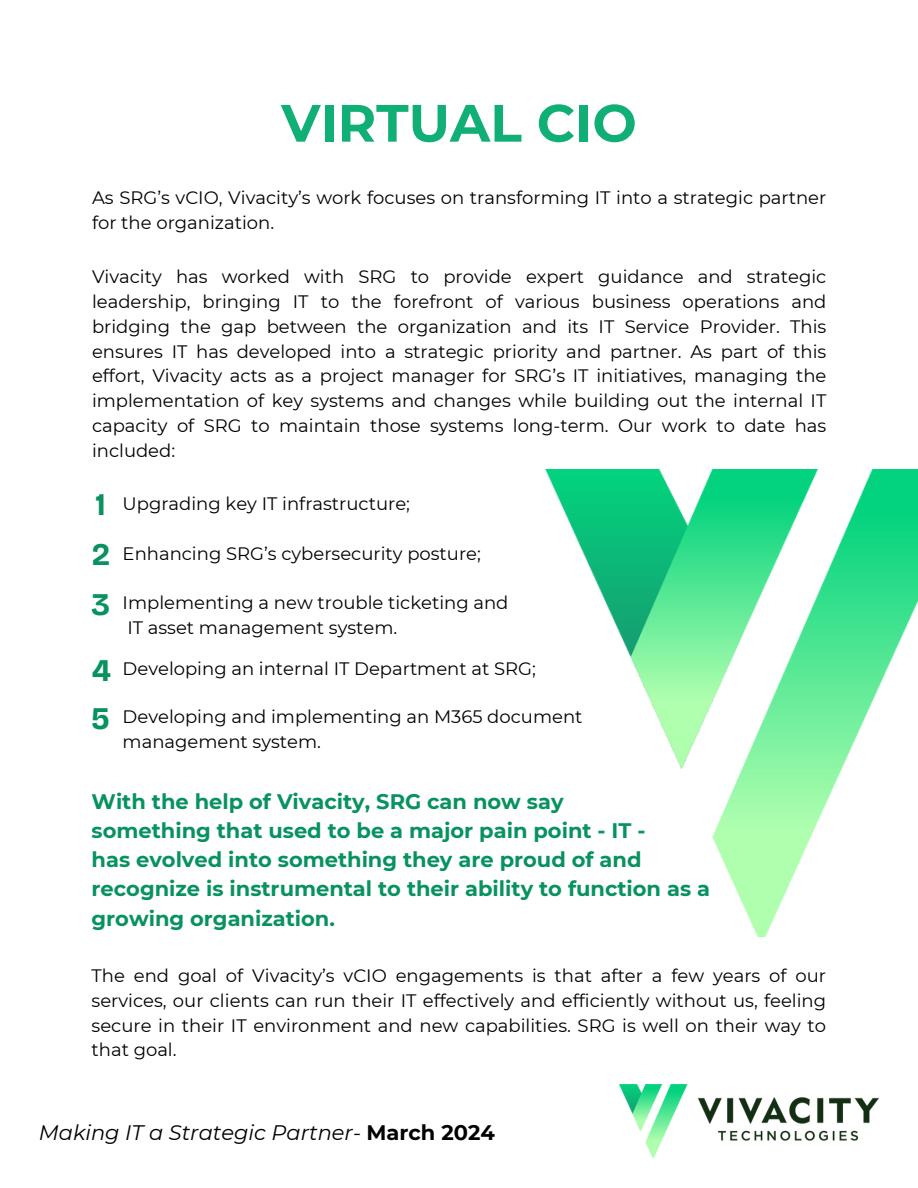
<style>
.page{position:relative;width:918px;height:1188px;background:#fff}
.page>*{position:absolute;margin:0;border:0;box-sizing:border-box;transform-origin:0 0}
.t1{font:700 52.5px "Montserrat";color:#10af75}
.t2{font:700 31.5px "Bricolage Grotesque 36 pt";color:#07925f}
.t3{font:700 21px/29.2px "Montserrat";color:#07925f}
.t4{font:italic 21px "Montserrat";color:#000}
.t5{font:18px/24.8px "Montserrat";color:#000}
.s1{font-weight:700;font-style:normal}
</style>
<div class="page">
<img style="left:620px;top:1084px;width:258px;height:73px">
<img style="left:546px;top:469px;width:372px;height:467px">
<p class="t1" style="left:281px;top:91px;width:357px">VIRTUAL CIO</p>
<p class="t5" style="left:92px;top:185px;width:736px">As SRG’s vCIO, Vivacity’s work focuses on transforming IT into a strategic partner for the organization.</p>
<p class="t5" style="left:92px;top:265px;width:736px;text-align:justify">Vivacity has worked with SRG to provide expert guidance and strategic leadership, bringing IT to the forefront of various business operations and bridging the gap between the organization and its IT Service Provider. This ensures IT has developed into a strategic priority and partner. As part of this effort, Vivacity acts as a project manager for SRG’s IT initiatives, managing the implementation of key systems and changes while building out the internal IT capacity of SRG to maintain those systems long-term. Our work to date has included:</p>
<p class="t2" style="left:96px;top:486px;width:11px">1</p>
<p class="t2" style="left:92px;top:536px;width:19px">2</p>
<p class="t5" style="left:123px;top:491px;width:289px">Upgrading key IT infrastructure;</p>
<p class="t5" style="left:123px;top:541px;width:360px">Enhancing SRG’s cybersecurity posture;</p>
<p class="t2" style="left:92px;top:586px;width:20px">3</p>
<p class="t5" style="left:123px;top:590px;width:387px">Implementing a new trouble ticketing and</p>
<p class="t5" style="left:127px;top:615px;width:271px">IT asset management system.</p>
<p class="t2" style="left:92px;top:651px;width:21px">4</p>
<p class="t5" style="left:123px;top:657px;width:415px">Developing an internal IT Department at SRG;</p>
<p class="t2" style="left:92px;top:699px;width:20px">5</p>
<h2 class="t5" style="left:123px;top:705px;width:461px">Developing and implementing an M365 document management system.</h2>
<p class="t3" style="left:92px;top:787px;width:620px">With the help of Vivacity, SRG can now say<br>something that used to be a major pain point - IT -<br>has evolved into something they are proud of and recognize is instrumental to their ability to function as a growing organization.</p>
<h3 class="t5" style="left:92px;top:963px;width:736px;text-align:justify">The end goal of Vivacity’s vCIO engagements is that after a few years of our services, our clients can run their IT effectively and efficiently without us, feeling secure in their IT environment and new capabilities. SRG is well on their way to that goal.</h3>
<p class="t4" style="left:39px;top:1120px;width:458px">Making IT a Strategic Partner- <span class="s1">March 2024</span></p>
</div>
